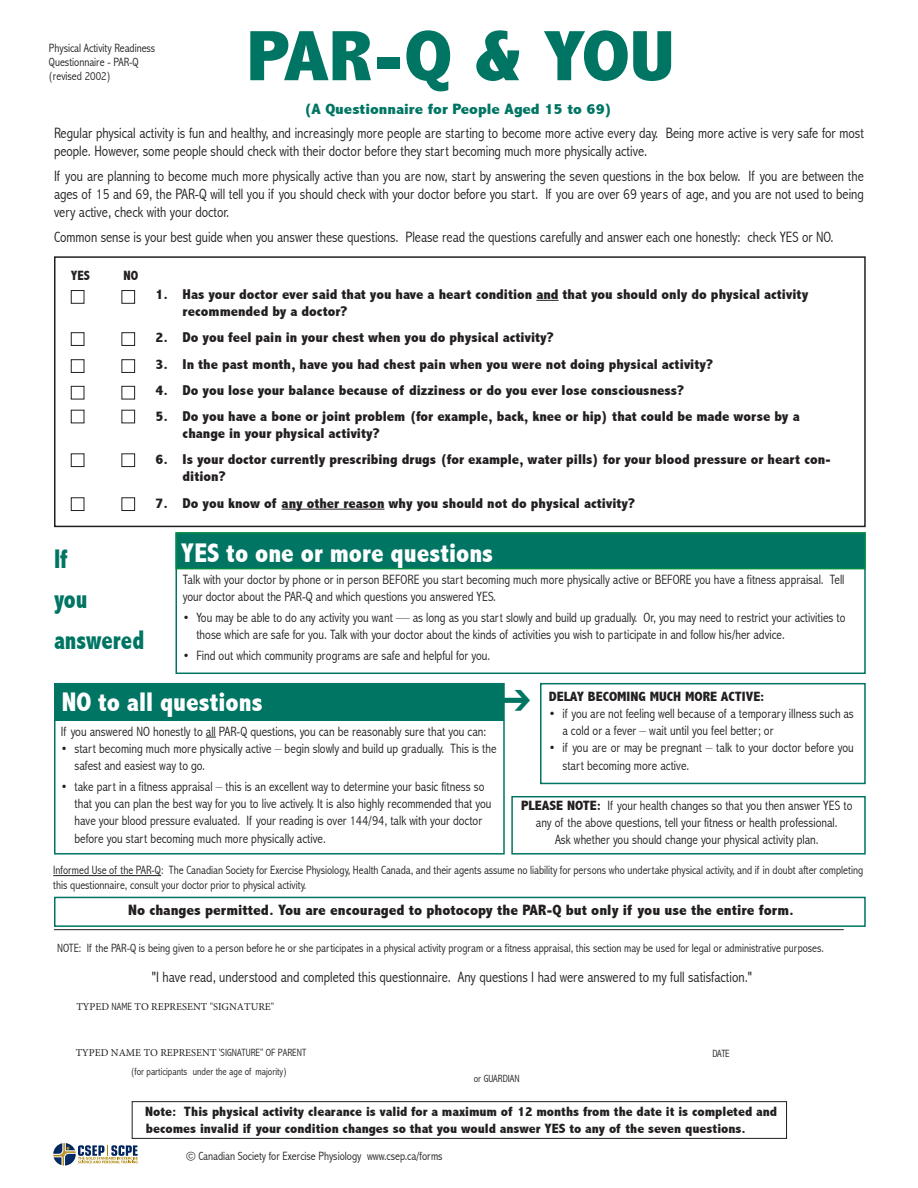
<style>
.page{position:relative;width:918px;height:1188px;background:#fff}
.page>*{position:absolute;margin:0;border:0;box-sizing:border-box;transform-origin:0 0}
.t1{font:800 condensed 72px "Abadi";letter-spacing:-.025em;color:#007563;scale:1.2 1}
.t2{font:800 condensed 27px "Abadi";color:#fff}
.t3{font:800 condensed 27px/40.5px "Abadi";color:#007563;scale:.9 1}
._1{font:300 condensed 15px/18px "Abadi";color:#231f20}
.t4{font:800 condensed 15px "Abadi";color:#231f20;scale:1.1 1}
.t5{font:800 condensed 15px "Abadi";color:#007563;scale:1.2 1}
.t6{font:800 condensed 14.25px/17.1px "Abadi";color:#231f20;scale:1.1 1}
.t7{font:300 condensed 13.5px/17.2px "Abadi";color:#231f20}
._1-2{font:800 condensed 13.5px/17px "Abadi";color:#231f20;scale:1.1 1}
._1-3{font:800 condensed 13.5px "Abadi";color:#231f20}
.t8{font:300 condensed 12px/14.4px "Abadi";color:#231f20}
.t9{font:10.5px "Minion Pro";color:#231f20}
.t10{font:300 condensed 10.5px "Abadi";color:#231f20}
.s1{font-weight:800}
.s2{font-family:"Abadi";font-weight:300;font-stretch:condensed}
</style>
<div class="page">
<div style="left:54px;top:897px;width:812px;height:30px;background:#fff;border:2px solid #007563"></div>
<svg style="left:536px;top:300px;width:23px;height:1px"></svg>
<hr style="left:282px;top:509px;width:103px;height:1px;background:#231f20">
<div style="left:54px;top:683px;width:451px;height:172px;background:#fff;border:2px solid #007563"></div>
<div style="left:176px;top:532px;width:690px;height:142px;background:#fff;border:2px solid #007563"></div>
<div style="left:54px;top:256px;width:812px;height:271px;border:2px solid #231f20"></div>
<div style="left:511px;top:796px;width:355px;height:59px;background:#fff;border:2px solid #007563"></div>
<div style="left:54px;top:683px;width:449px;height:37px;background:#007563"></div>
<div style="left:176px;top:532px;width:690px;height:37px;background:#007563;border:2px solid #008b43"></div>
<div style="left:71px;top:497px;width:13px;height:14px;border:1px solid #231f20"></div>
<div style="left:122px;top:497px;width:13px;height:14px;border:1px solid #231f20"></div>
<div style="left:71px;top:453px;width:13px;height:14px;border:1px solid #231f20"></div>
<div style="left:122px;top:453px;width:13px;height:14px;border:1px solid #231f20"></div>
<div style="left:71px;top:410px;width:13px;height:13px;border:1px solid #231f20"></div>
<div style="left:122px;top:410px;width:13px;height:13px;border:1px solid #231f20"></div>
<div style="left:71px;top:386px;width:13px;height:13px;border:1px solid #231f20"></div>
<div style="left:122px;top:386px;width:13px;height:13px;border:1px solid #231f20"></div>
<div style="left:71px;top:359px;width:13px;height:14px;border:1px solid #231f20"></div>
<div style="left:122px;top:359px;width:13px;height:14px;border:1px solid #231f20"></div>
<div style="left:122px;top:332px;width:13px;height:14px;border:1px solid #231f20"></div>
<div style="left:71px;top:332px;width:13px;height:14px;border:1px solid #231f20"></div>
<div style="left:122px;top:290px;width:13px;height:14px;border:1px solid #231f20"></div>
<div style="left:71px;top:290px;width:13px;height:14px;border:1px solid #231f20"></div>
<div style="left:540px;top:683px;width:326px;height:101px;background:#fff;border:2px solid #007563"></div>
<hr style="left:54px;top:929px;width:790px;height:1px;background:#231f20">
<hr style="left:53px;top:875px;width:108px;height:1px;background:#231f20">
<div style="left:132px;top:1101px;width:655px;height:38px;border:1px solid #231f20"></div>
<svg style="left:53px;top:1143px;width:85px;height:23px"></svg>
<svg style="left:503px;top:690px;width:2px;height:21px"></svg>
<p class="t8" style="left:49px;top:40px;width:108px">Physical Activity Readiness</p>
<p class="t8" style="left:49px;top:55px;width:91px">Questionnaire - PAR-Q (revised 2002)</p>
<p class="t1" style="left:247px;top:14px;width:358px">PAR-Q &amp; YOU</p>
<p class="t5" style="left:304px;top:100px;width:259px">(A Questionnaire for People Aged 15 to 69)</p>
<p class="_1" style="left:54px;top:124px;width:811px">Regular physical activity is fun and healthy, and increasingly more people are starting to become more active every day. Being more active is very safe for most people. However, some people should check with their doctor before they start becoming much more physically active.</p>
<p class="_1" style="left:54px;top:167px;width:811px;text-align:justify">If you are planning to become much more physically active than you are now, start by answering the seven questions in the box below. If you are between the ages of 15 and 69, the PAR-Q will tell you if you should check with your doctor before you start. If you are over 69 years of age, and you are not used to being very active, check with your doctor.</p>
<p class="_1" style="left:54px;top:228px;width:781px">Common sense is your best guide when you answer these questions. Please read the questions carefully and answer each one honestly: check YES or NO.</p>
<p class="_1-3" style="left:71px;top:267px;width:21px">YES</p>
<p class="_1-3" style="left:124px;top:267px;width:16px">NO</p>
<p class="t3" style="left:54px;top:539px;width:102px">If<br>you answered</p>
<p class="t6" style="left:183px;top:286px;width:570px;text-indent:-27px">1. Has your doctor ever said that you have a heart condition and that you should only do physical activity recommended by a doctor?</p>
<p class="t6" style="left:156px;top:329px;width:364px">2. Do you feel pain in your chest when you do physical activity?</p>
<p class="t6" style="left:156px;top:355px;width:508px">3. In the past month, have you had chest pain when you were not doing physical activity?</p>
<p class="t6" style="left:156px;top:381px;width:482px">4. Do you lose your balance because of dizziness or do you ever lose consciousness?</p>
<p class="t6" style="left:183px;top:408px;width:562px;text-indent:-27px">5. Do you have a bone or joint problem (for example, back, knee or hip) that could be made worse by a change in your physical activity?</p>
<p class="t6" style="left:183px;top:451px;width:591px;text-indent:-27px">6. Is your doctor currently prescribing drugs (for example, water pills) for your blood pressure or heart con&shy;dition?</p>
<p class="t6" style="left:156px;top:494px;width:438px">7. Do you know of any other reason why you should not do physical activity?</p>
<p class="t2" style="left:181px;top:537px;width:314px">YES to one or more questions</p>
<p class="t7" style="left:183px;top:571px;width:663px">Talk with your doctor by phone or in person BEFORE you start becoming much more physically active or BEFORE you have a fitness appraisal. Tell your doctor about the PAR-Q and which questions you answered YES.</p>
<p class="t7" style="left:196px;top:609px;width:651px;text-indent:-14px">• You may be able to do any activity you want — as long as you start slowly and build up gradually. Or, you may need to restrict your activities to those which are safe for you. Talk with your doctor about the kinds of activities you wish to participate in and follow his/her advice.</p>
<p class="t7" style="left:183px;top:646px;width:309px">• Find out which community programs are safe and helpful for you.</p>
<p class="t2" style="left:62px;top:687px;width:202px">NO to all questions</p>
<p class="t7" style="left:61px;top:723px;width:427px">If you answered NO honestly to all PAR-Q questions, you can be reasonably sure that you can:</p>
<p class="t7" style="left:74px;top:740px;width:424px;text-indent:-14px">• start becoming much more physically active – begin slowly and build up gradually. This is the safest and easiest way to go.</p>
<p class="t7" style="left:74px;top:778px;width:419px;text-indent:-14px">• take part in a fitness appraisal – this is an excellent way to determine your basic fitness so that you can plan the best way for you to live actively. It is also highly recommended that you have your blood pressure evaluated. If your reading is over 144/94, talk with your doctor before you start becoming much more physically active.</p>
<p class="_1-2" style="left:549px;top:688px;width:198px">DELAY BECOMING MUCH MORE ACTIVE:</p>
<p class="t7" style="left:562px;top:705px;width:293px;text-indent:-14px">• if you are not feeling well because of a temporary illness such as a cold or a fever – wait until you feel better; or</p>
<p class="t7" style="left:562px;top:739px;width:293px;text-indent:-14px">• if you are or may be pregnant – talk to your doctor before you start becoming more active.</p>
<p class="t7" style="left:521px;top:797px;width:333px;text-align:center"><span class="s1">PLEASE NOTE:</span> If your health changes so that you then answer YES to any of the above questions, tell your fitness or health professional.<br>Ask whether you should change your physical activity plan.</p>
<p class="t8" style="left:53px;top:863px;width:811px">Informed Use of the PAR-Q: The Canadian Society for Exercise Physiology, Health Canada, and their agents assume no liability for persons who undertake physical activity, and if in doubt after completing this questionnaire, consult your doctor prior to physical activity.</p>
<p class="t4" style="left:128px;top:902px;width:607px">No changes permitted. You are encouraged to photocopy the PAR-Q but only if you use the entire form.</p>
<p class="t8" style="left:57px;top:941px;width:768px">NOTE: If the PAR-Q is being given to a person before he or she participates in a physical activity program or a fitness appraisal, this section may be used for legal or administrative purposes.</p>
<p class="_1" style="left:152px;top:968px;width:602px">"I have read, understood and completed this questionnaire. Any questions I had were answered to my full satisfaction."</p>
<p class="t9" style="left:77px;top:1000px;width:199px">TYPED <span class="s2">NAME</span> TO REPRESENT "SIGNATURE"</p>
<p class="t9" style="left:76px;top:1046px;width:232px">TYPED NAME TO REPRESENT '<span class="s2">SIGNATURE</span>" <span class="s2">OF PARENT</span></p>
<p class="t10" style="left:131px;top:1066px;width:157px">(for participants under the age of majority)</p>
<p class="t10" style="left:474px;top:1072px;width:47px">or GUARDIAN</p>
<p class="t10" style="left:713px;top:1048px;width:19px">DATE</p>
<p class="_1-2" style="left:145px;top:1103px;width:576px">Note: This physical activity clearance is valid for a maximum of 12 months from the date it is completed and becomes invalid if your condition changes so that you would answer YES to any of the seven questions.</p>
<p class="t8" style="left:186px;top:1149px;width:258px">© Canadian Society for Exercise Physiology www.csep.ca/forms</p>
</div>
